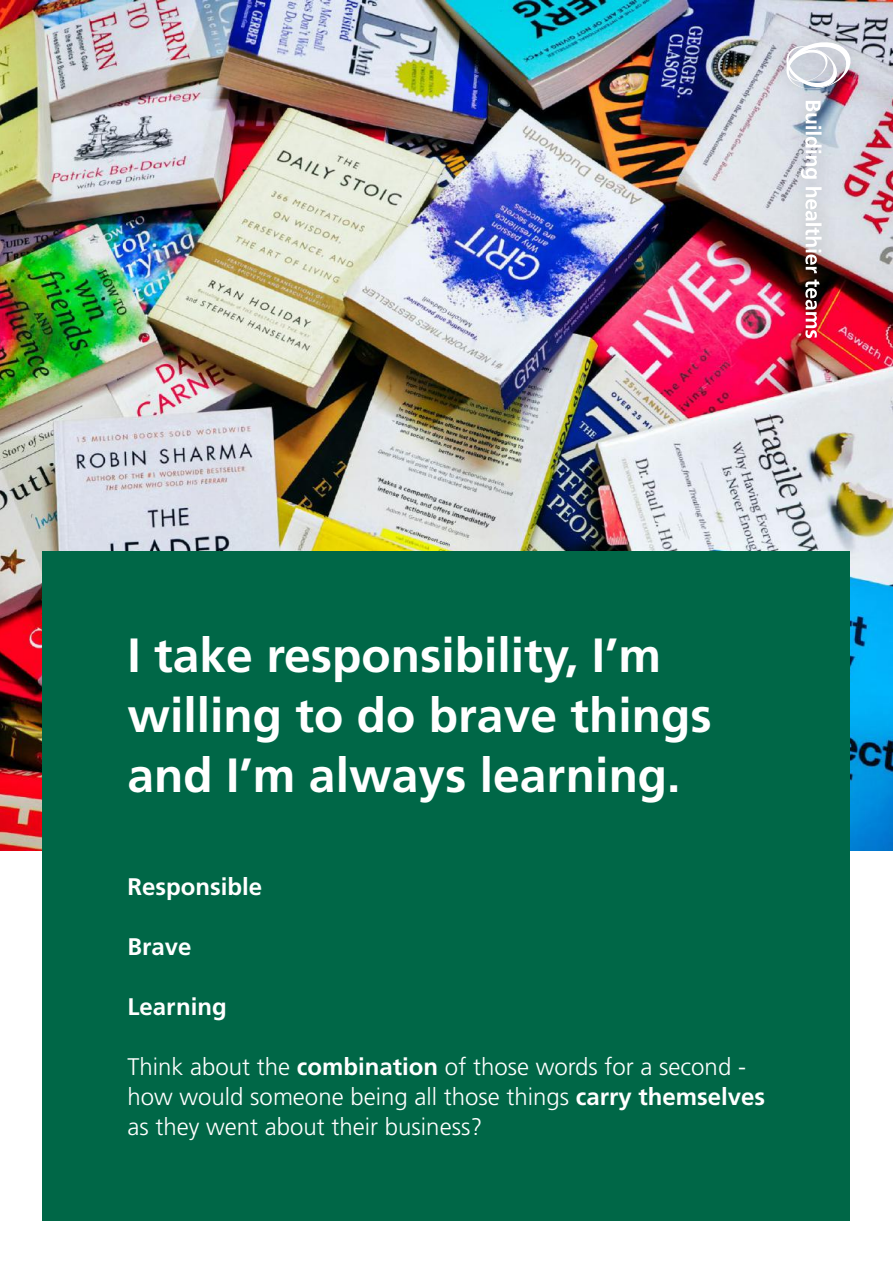
<style>
.page{position:relative;width:893px;height:1263px;background:#fff}
.page>*{position:absolute;margin:0;border:0;box-sizing:border-box;transform-origin:0 0}
.t1{font:700 48px/60px "Frutiger LT Std";color:#fff}
.t2{font:300 24px/30px "Frutiger LT Std";color:#fff}
.t3{font:700 24px "Frutiger LT Std";color:#fff}
.s1{font-weight:700}
</style>
<div class="page">
<img style="left:0;top:0;width:893px;height:850px">
<div style="left:43px;top:551px;width:807px;height:669px;background:#006747"></div>
<div style="left:767px;top:23px;width:103px;height:334px;background:#231f20;opacity:.25"></div>
<svg style="left:782px;top:40px;width:73px;height:51px"></svg>
<svg style="left:801px;top:101px;width:21px;height:78px"></svg>
<svg style="left:805px;top:187px;width:17px;height:86px"></svg>
<svg style="left:805px;top:279px;width:15px;height:59px"></svg>
<p class="t1" style="left:128px;top:626px;width:586px">I take responsibility, I’m willing to do brave things and I’m always learning.</p>
<p class="t3" style="left:128px;top:873px;width:136px">Responsible</p>
<p class="t3" style="left:128px;top:933px;width:66px">Brave</p>
<p class="t3" style="left:128px;top:993px;width:101px">Learning</p>
<p class="t2" style="left:128px;top:1052px;width:639px">Think about the <span class="s1">combination</span> of those words for a second - how would someone being all those things <span class="s1">carry themselves </span>as they went about their business?</p>
</div>
